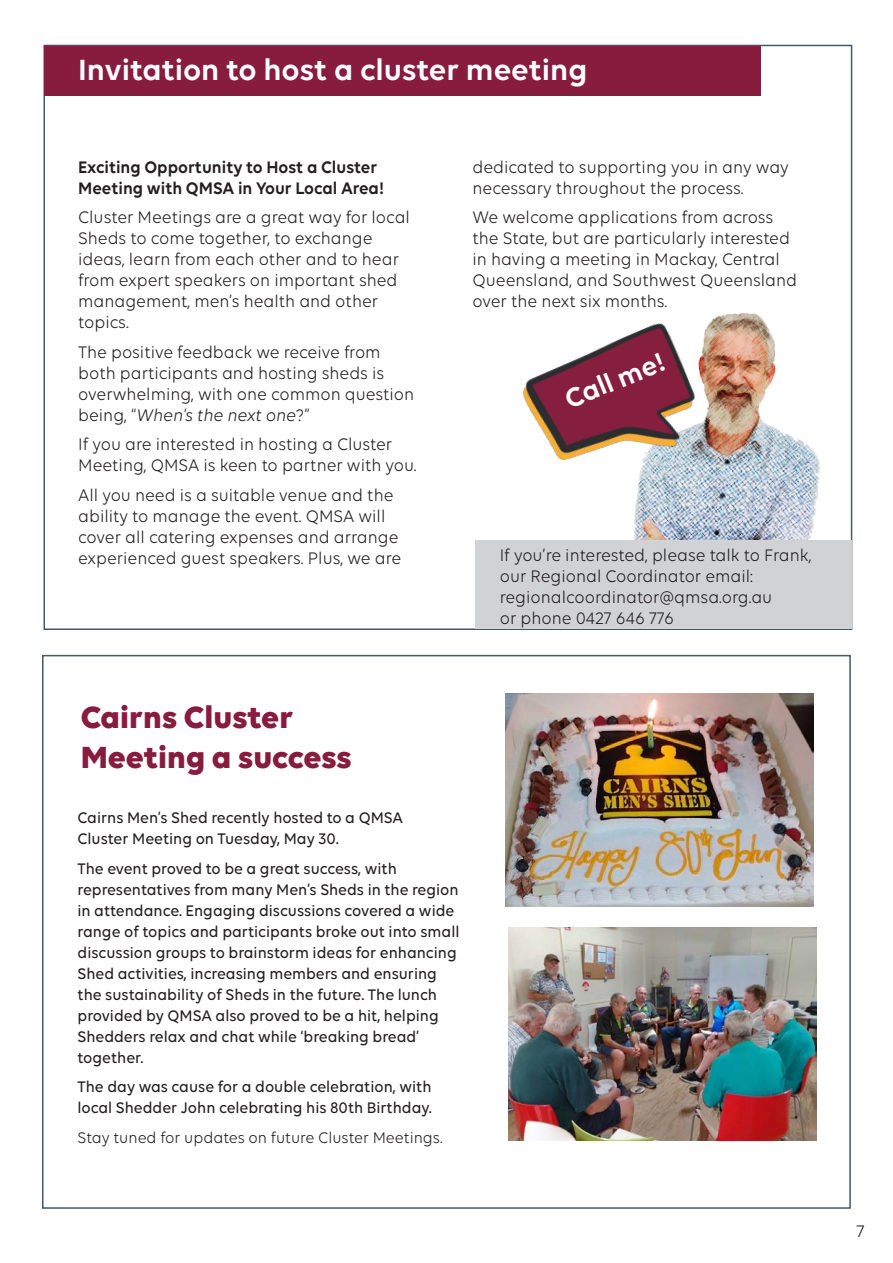
<style>
.page{position:relative;width:893px;height:1263px;background:#fff}
.page>*{position:absolute;margin:0;border:0;box-sizing:border-box;transform-origin:0 0}
.t1{font:700 33px/39.6px "Volte";color:#881c3f}
.t2{font:600 31.5px "Volte";color:#fff}
.t3{font:600 28.5px "Volte";color:#fff}
.t4{font:18px/21px "Volte";color:#231f20;scale:.95 1}
.t5{font:600 18px/21px "Volte";color:#231f20;scale:.95 1}
.t6{font:18px "Volte";color:#231f20}
.t7{font:500 16.5px/21px "Volte";color:#231f20;scale:.95 1}
.t8{font:16.5px "Volte";color:#231f20;scale:.95 1}
.s1{font-style:italic}
</style>
<div class="page">
<img style="left:506px;top:693px;width:307px;height:213px">
<img style="left:508px;top:927px;width:308px;height:213px">
<div style="left:44px;top:46px;width:717px;height:50px;background:#881c3f"></div>
<img style="left:740px;top:279px;width:113px;height:305px">
<img style="left:522px;top:313px;width:218px;height:227px">
<div style="left:475px;top:540px;width:377px;height:88px;background:#d1d2d4"></div>
<p class="t2" style="left:78px;top:51px;width:511px">Invitation to host a cluster meeting</p>
<p class="t5" style="left:78px;top:156px;width:323px">Exciting Opportunity to Host a Cluster<br>Meeting with QMSA in Your Local Area!</p>
<p class="t4" style="left:78px;top:207px;width:351px">Cluster Meetings are a great way for local Sheds to come together, to exchange ideas, learn from each other and to hear from expert speakers on important shed management, men’s health and other topics.</p>
<p class="t4" style="left:78px;top:341px;width:355px">The positive feedback we receive from both participants and hosting sheds is overwhelming, with one common question being, “<span class="s1">When’s the next one</span>?”</p>
<p class="t4" style="left:78px;top:434px;width:358px">If you are interested in hosting a Cluster<br>Meeting, QMSA is keen to partner with you.</p>
<p class="t4" style="left:78px;top:484px;width:341px">All you need is a suitable venue and the ability to manage the event. QMSA will cover all catering expenses and arrange experienced guest speakers. Plus, we are</p>
<p class="t4" style="left:472px;top:156px;width:335px">dedicated to supporting you in any way necessary throughout the process.</p>
<p class="t4" style="left:472px;top:207px;width:343px">We welcome applications from across the State, but are particularly interested in having a meeting in Mackay, Central Queensland, and Southwest Queensland over the next six months.</p>
<p class="t3" style="left:560px;top:384px;width:107px;rotate:-22deg">Call me!</p>
<p class="t4" style="left:500px;top:544px;width:330px">If you’re interested, please talk to Frank, our Regional Coordinator email: regionalcoordinator@qmsa.org.au<br>or phone 0427 646 776</p>
<p class="t1" style="left:81px;top:697px;width:273px">Cairns Cluster<br>Meeting a success</p>
<p class="t7" style="left:78px;top:807px;width:344px">Cairns Men’s Shed recently hosted to a QMSA<br>Cluster Meeting on Tuesday, May 30.</p>
<p class="t7" style="left:78px;top:857px;width:404px">The event proved to be a great success, with representatives from many Men’s Sheds in the region in attendance. Engaging discussions covered a wide range of topics and participants broke out into small discussion groups to brainstorm ideas for enhancing Shed activities, increasing members and ensuring the sustainability of Sheds in the future. The lunch provided by QMSA also proved to be a hit, helping Shedders relax and chat while ‘breaking bread’ together.</p>
<p class="t7" style="left:78px;top:1076px;width:374px">The day was cause for a double celebration, with local Shedder John celebrating his 80th Birthday.</p>
<p class="t8" style="left:78px;top:1128px;width:386px">Stay tuned for updates on future Cluster Meetings.</p>
<p class="t6" style="left:856px;top:1220px;width:10px">7</p>
</div>
